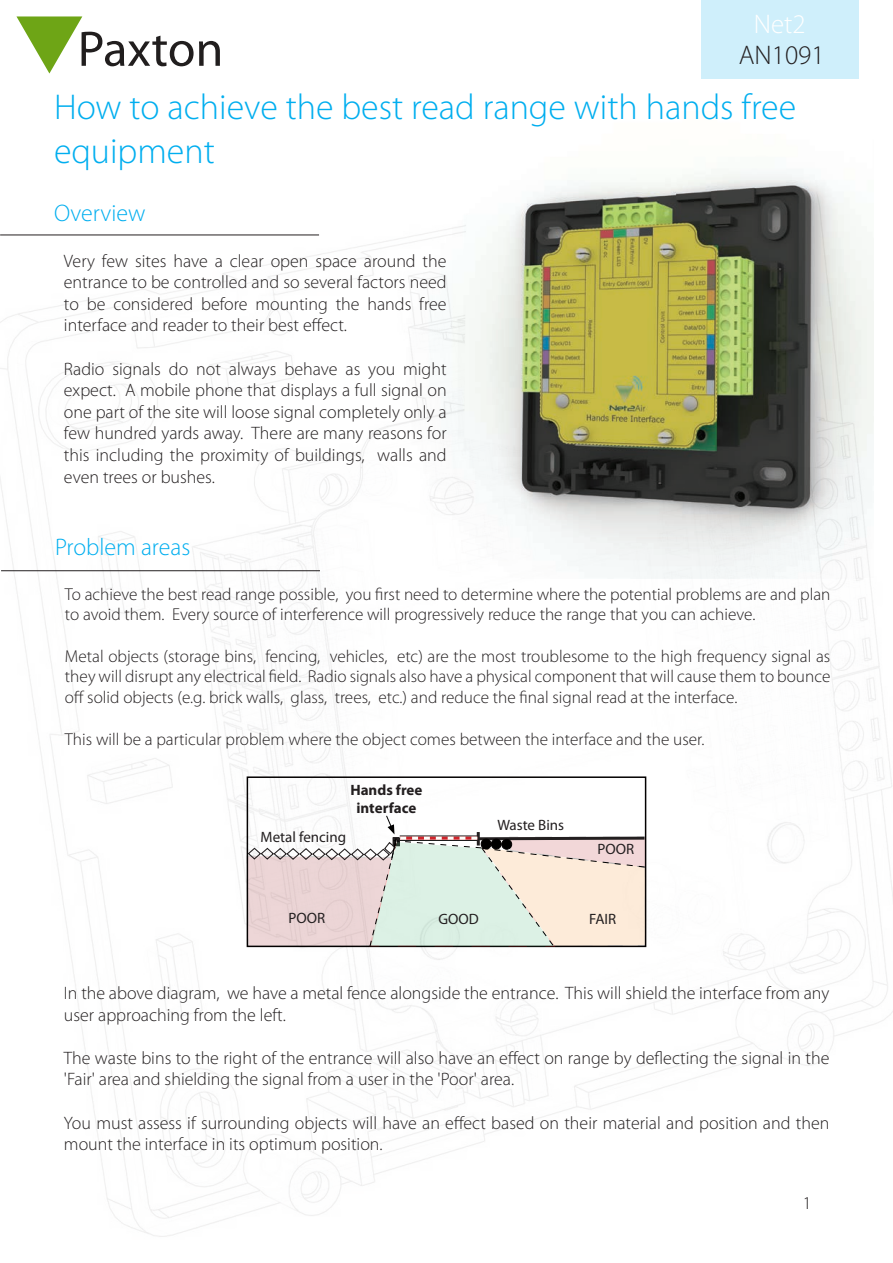
<style>
.page{position:relative;width:893px;height:1263px;background:#fff}
.page>*{position:absolute;margin:0;border:0;box-sizing:border-box;transform-origin:0 0}
.AN_Title{font:300 36px/43.2px "Myriad Pro";color:#00aeef}
.AN_Title-2{font:300 27px "Myriad Pro";color:#231f20}
.AN_Title-3{font:300 27px "Myriad Pro";color:#fff}
.Section_title{font:300 24px "Myriad Pro";color:#00aeef}
.Text_-_12pt{font:300 18px/21.6px "Myriad Pro";color:#231f20}
.Text_-_12pt-2{font:300 17.25px/20.7px "Myriad Pro";color:#231f20}
.Text_-_10pt_centre{font:15px "Myriad Pro";color:#231f20}
.Text_-_10pt_bold_cen{font:700 15px/18px "Myriad Pro";color:#231f20;text-align:center}
</style>
<div class="page">
<img style="left:0;top:41px;width:893px;height:1196px">
<img style="left:406px;top:111px;width:468px;height:467px">
<hr style="left:0;top:235px;width:319px;height:1px;background:#231f20">
<hr style="left:1px;top:570px;width:319px;height:1px;background:#231f20">
<div style="left:247px;top:776px;width:399px;height:171px;border:2px solid #030000"></div>
<svg style="left:246px;top:815px;width:401px;height:132px"></svg>
<div style="left:702px;top:0;width:157px;height:79px;background:#cfeffb"></div>
<p class="AN_Title-3" style="left:754px;top:8px;width:53px">Net2</p>
<p class="AN_Title-2" style="left:739px;top:39px;width:87px">AN1091</p>
<p class="AN_Title" style="left:54px;top:86px;width:744px">How to achieve the best read range with hands free equipment</p>
<p class="Section_title" style="left:54px;top:199px;width:93px">Overview</p>
<p class="Text_-_12pt" style="left:64px;top:250px;width:384px;text-align:justify">Very few sites have a clear open space around the entrance to be controlled and so several factors need to be considered before mounting the hands free interface and reader to their best effect.</p>
<p class="Text_-_12pt" style="left:64px;top:358px;width:384px;text-align:justify">Radio signals do not always behave as you might expect. A mobile phone that displays a full signal on one part of the site will loose signal completely only a few hundred yards away. There are many reasons for this including the proximity of buildings, walls and even trees or bushes.</p>
<p class="Section_title" style="left:55px;top:532px;width:137px">Problem areas</p>
<p class="Text_-_12pt-2" style="left:65px;top:583px;width:767px">To achieve the best read range possible, you first need to determine where the potential problems are and plan to avoid them. Every source of interference will progressively reduce the range that you can achieve.</p>
<p class="Text_-_12pt-2" style="left:65px;top:645px;width:767px;text-align:justify">Metal objects (storage bins, fencing, vehicles, etc) are the most troublesome to the high frequency signal as they will disrupt any electrical field. Radio signals also have a physical component that will cause them to bounce off solid objects (e.g. brick walls, glass, trees, etc.) and reduce the final signal read at the interface.</p>
<p class="Text_-_12pt-2" style="left:65px;top:728px;width:641px">This will be a particular problem where the object comes between the interface and the user.</p>
<p class="Text_-_10pt_bold_cen" style="left:350px;top:780px;width:74px">Hands free interface</p>
<p class="Text_-_10pt_centre" style="left:261px;top:828px;width:87px">Metal fencing</p>
<p class="Text_-_10pt_centre" style="left:497px;top:816px;width:68px">Waste Bins</p>
<p class="Text_-_10pt_centre" style="left:598px;top:840px;width:38px">POOR</p>
<p class="Text_-_10pt_centre" style="left:289px;top:909px;width:38px">POOR</p>
<p class="Text_-_10pt_centre" style="left:439px;top:909px;width:42px">GOOD</p>
<p class="Text_-_10pt_centre" style="left:589px;top:909px;width:28px">FAIR</p>
<p class="Text_-_12pt" style="left:64px;top:982px;width:767px">In the above diagram, we have a metal fence alongside the entrance. This will shield the interface from any user approaching from the left.</p>
<p class="Text_-_12pt" style="left:64px;top:1047px;width:767px">The waste bins to the right of the entrance will also have an effect on range by deflecting the signal in the 'Fair' area and shielding the signal from a user in the 'Poor' area.</p>
<p class="Text_-_12pt" style="left:64px;top:1112px;width:767px">You must assess if surrounding objects will have an effect based on their material and position and then mount the interface in its optimum position.</p>
<p class="Text_-_12pt" style="left:803px;top:1192px;width:10px">1</p>
</div>
